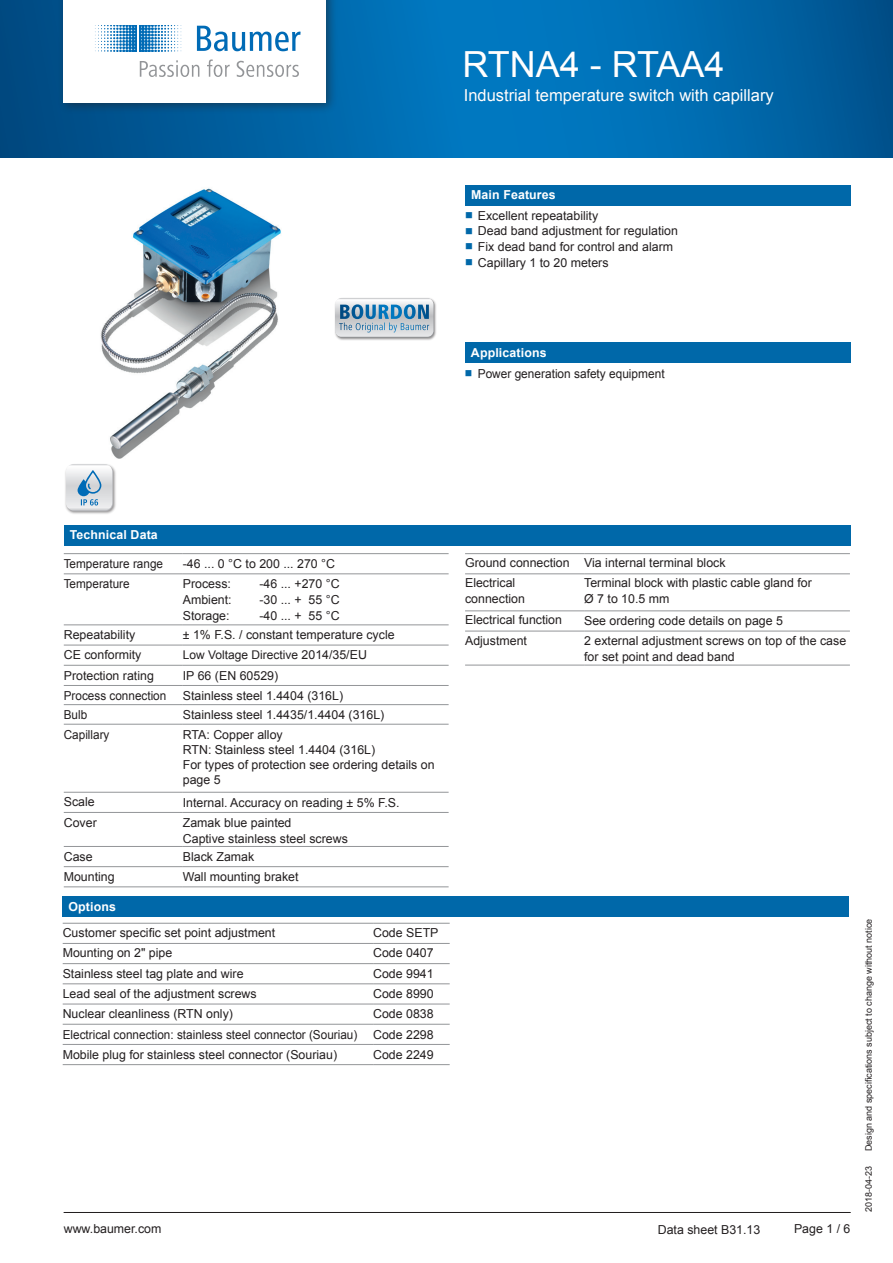
<style>
.page{position:relative;width:893px;height:1263px;background:#fff}
.page>*{position:absolute;margin:0;border:0;box-sizing:border-box;transform-origin:0 0}
.t1{font:36px "Arial";color:#fff}
.t2{font:16.5px "Arial";color:#fff}
.t3{font:12.3px/15.8px "Arial";color:#231f20}
.t4{font:12.3px "Arial";color:#231f20;scale:.95 1}
.t5{font:700 12.3px "Arial";letter-spacing:.01em;color:#fff}
.t6{font:12.3px "Arial";color:#231f20;scale:.96 1}
.t7{font:12px "Arial";color:#231f20}
.t8{font:9px "Arial";color:#231f20}
.s1{font-size:12.3px}
</style>
<div class="page">
<hr style="left:64px;top:1212px;width:786px;height:1px;background:#231f20">
<img style="left:100px;top:188px;width:181px;height:271px">
<svg style="left:0;top:0;width:893px;height:157px;background:#0067aa"></svg>
<div style="left:58px;top:0;width:280px;height:114px;background:#231f20;opacity:.5"></div>
<div style="left:64px;top:0;width:262px;height:102px;background:#fff"></div>
<svg style="left:30px;top:25px;width:271px;height:67px"></svg>
<div style="left:465px;top:185px;width:385px;height:20px;background:#0068a9"></div>
<div style="left:465px;top:343px;width:385px;height:20px;background:#0068a9"></div>
<div style="left:64px;top:525px;width:786px;height:20px;background:#0068a9"></div>
<hr style="left:64px;top:624px;width:119px;height:1px;background:#939598">
<hr style="left:183px;top:624px;width:266px;height:1px;background:#939598">
<hr style="left:64px;top:645px;width:119px;height:1px;background:#939598">
<hr style="left:183px;top:645px;width:266px;height:1px;background:#939598">
<hr style="left:64px;top:665px;width:119px;height:1px;background:#939598">
<hr style="left:183px;top:665px;width:266px;height:1px;background:#939598">
<hr style="left:64px;top:685px;width:119px;height:1px;background:#939598">
<hr style="left:183px;top:685px;width:266px;height:1px;background:#939598">
<hr style="left:64px;top:704px;width:119px;height:1px;background:#939598">
<hr style="left:183px;top:704px;width:266px;height:1px;background:#939598">
<hr style="left:64px;top:724px;width:119px;height:1px;background:#939598">
<hr style="left:183px;top:724px;width:266px;height:1px;background:#939598">
<hr style="left:64px;top:792px;width:119px;height:1px;background:#939598">
<hr style="left:183px;top:792px;width:266px;height:1px;background:#939598">
<hr style="left:64px;top:846px;width:119px;height:1px;background:#939598">
<hr style="left:183px;top:846px;width:266px;height:1px;background:#939598">
<hr style="left:64px;top:866px;width:119px;height:1px;background:#939598">
<hr style="left:183px;top:866px;width:266px;height:1px;background:#939598">
<hr style="left:64px;top:886px;width:119px;height:1px;background:#939598">
<hr style="left:183px;top:886px;width:266px;height:1px;background:#939598">
<hr style="left:64px;top:812px;width:119px;height:1px;background:#939598">
<hr style="left:183px;top:812px;width:266px;height:1px;background:#939598">
<hr style="left:64px;top:553px;width:119px;height:1px;background:#939598">
<hr style="left:183px;top:553px;width:266px;height:1px;background:#939598">
<hr style="left:64px;top:573px;width:119px;height:1px;background:#939598">
<hr style="left:183px;top:573px;width:266px;height:1px;background:#939598">
<div style="left:63px;top:896px;width:786px;height:20px;background:#0068a9"></div>
<hr style="left:63px;top:923px;width:310px;height:1px;background:#939598">
<hr style="left:373px;top:923px;width:77px;height:1px;background:#939598">
<hr style="left:63px;top:943px;width:310px;height:1px;background:#939598">
<hr style="left:373px;top:943px;width:77px;height:1px;background:#939598">
<hr style="left:63px;top:963px;width:310px;height:1px;background:#939598">
<hr style="left:373px;top:963px;width:77px;height:1px;background:#939598">
<hr style="left:63px;top:983px;width:310px;height:1px;background:#939598">
<hr style="left:373px;top:983px;width:77px;height:1px;background:#939598">
<hr style="left:63px;top:1004px;width:310px;height:1px;background:#939598">
<hr style="left:373px;top:1004px;width:77px;height:1px;background:#939598">
<hr style="left:63px;top:1024px;width:310px;height:1px;background:#939598">
<hr style="left:373px;top:1024px;width:77px;height:1px;background:#939598">
<hr style="left:63px;top:1044px;width:310px;height:1px;background:#939598">
<hr style="left:373px;top:1044px;width:77px;height:1px;background:#939598">
<hr style="left:63px;top:1064px;width:310px;height:1px;background:#939598">
<hr style="left:373px;top:1064px;width:77px;height:1px;background:#939598">
<hr style="left:465px;top:553px;width:119px;height:1px;background:#939598">
<hr style="left:584px;top:553px;width:266px;height:1px;background:#939598">
<hr style="left:465px;top:573px;width:119px;height:1px;background:#939598">
<hr style="left:584px;top:573px;width:266px;height:1px;background:#939598">
<hr style="left:465px;top:610px;width:119px;height:1px;background:#939598">
<hr style="left:584px;top:610px;width:266px;height:1px;background:#939598">
<hr style="left:465px;top:631px;width:119px;height:1px;background:#939598">
<hr style="left:584px;top:631px;width:266px;height:1px;background:#939598">
<hr style="left:465px;top:665px;width:119px;height:1px;background:#939598">
<hr style="left:584px;top:665px;width:266px;height:1px;background:#939598">
<img style="left:65px;top:466px;width:51px;height:48px">
<div style="left:67px;top:465px;width:46px;height:46px;background:#babbbf;border-radius:8px"></div>
<svg style="left:66px;top:464px;width:46px;height:46px;background:#c8d5e0"></svg>
<img style="left:337px;top:300px;width:99px;height:40px">
<svg style="left:336px;top:299px;width:98px;height:39px"></svg>
<svg style="left:335px;top:298px;width:98px;height:39px;background:#a5bdce"></svg>
<h1 class="t1" style="left:463px;top:40px;width:264px">RTNA4 - RTAA4</h1>
<h2 class="t2" style="left:464px;top:85px;width:311px">Industrial temperature switch with capillary</h2>
<p class="t5" style="left:471px;top:187px;width:86px">Main Features</p>
<p class="t3" style="left:478px;top:208px;width:202px">Excellent repeatability<br>Dead band adjustment for regulation<br>Fix dead band for control and alarm<br>Capillary 1 to 20 meters</p>
<p class="t5" style="left:471px;top:345px;width:77px">Applications</p>
<p class="t6" style="left:478px;top:366px;width:196px">Power generation safety equipment</p>
<p class="t5" style="left:70px;top:527px;width:90px">Technical Data</p>
<p class="t4" style="left:64px;top:556px;width:106px">Temperature range</p>
<p class="t3" style="left:183px;top:556px;width:154px">-46 ... 0 °C to 200 ... 270 °C</p>
<p class="t4" style="left:64px;top:576px;width:71px">Temperature</p>
<p class="t3" style="left:183px;top:576px;width:50px">Process:</p>
<p class="t3" style="left:259px;top:576px;width:82px">-46 ... +270 °C</p>
<p class="t3" style="left:183px;top:592px;width:50px">Ambient:</p>
<p class="t3" style="left:259px;top:592px;width:82px">-30 ... + 55 °C</p>
<p class="t3" style="left:183px;top:608px;width:48px">Storage:</p>
<p class="t3" style="left:259px;top:608px;width:82px">-40 ... + 55 °C</p>
<p class="t3" style="left:64px;top:627px;width:73px">Repeatability</p>
<p class="t3" style="left:183px;top:627px;width:213px">± 1% F.S. / constant temperature cycle</p>
<p class="t3" style="left:64px;top:647px;width:79px">CE conformity</p>
<p class="t7" style="left:183px;top:647px;width:186px">Low Voltage Directive <span class="s1">2014/35/EU</span></p>
<p class="t3" style="left:64px;top:667px;width:92px">Protection rating</p>
<p class="t3" style="left:183px;top:667px;width:97px">IP 66 (EN 60529)</p>
<p class="t4" style="left:64px;top:687px;width:109px">Process connection</p>
<p class="t3" style="left:183px;top:688px;width:162px">Stainless steel 1.4404 (316L)</p>
<p class="t4" style="left:64px;top:707px;width:26px">Bulb</p>
<p class="t3" style="left:183px;top:707px;width:203px">Stainless steel 1.4435/1.4404 (316L)</p>
<p class="t4" style="left:64px;top:726px;width:50px">Capillary</p>
<p class="t3" style="left:183px;top:727px;width:253px;line-height:15.1px">RTA: Copper alloy<br>RTN: Stainless steel 1.4404 (316L)<br>For types of protection see ordering details on page 5</p>
<p class="t3" style="left:64px;top:794px;width:32px">Scale</p>
<p class="t3" style="left:183px;top:794px;width:218px">Internal. Accuracy on reading ± 5% F.S.</p>
<p class="t3" style="left:64px;top:815px;width:35px">Cover</p>
<p class="t3" style="left:183px;top:815px;width:167px">Zamak blue painted<br>Captive stainless steel screws</p>
<p class="t3" style="left:64px;top:849px;width:30px">Case</p>
<p class="t3" style="left:183px;top:849px;width:73px">Black Zamak</p>
<p class="t3" style="left:64px;top:869px;width:52px">Mounting</p>
<p class="t3" style="left:183px;top:869px;width:117px">Wall mounting braket</p>
<p class="t5" style="left:69px;top:898px;width:49px">Options</p>
<p class="t3" style="left:63px;top:924px;width:214px">Customer specific set point adjustment</p>
<p class="t3" style="left:373px;top:924px;width:67px">Code SETP</p>
<p class="t3" style="left:63px;top:945px;width:111px">Mounting on 2" pipe</p>
<p class="t3" style="left:373px;top:945px;width:62px">Code 0407</p>
<p class="t3" style="left:63px;top:966px;width:182px">Stainless steel tag plate and wire</p>
<p class="t3" style="left:373px;top:966px;width:62px">Code 9941</p>
<p class="t3" style="left:63px;top:986px;width:195px">Lead seal of the adjustment screws</p>
<p class="t3" style="left:373px;top:986px;width:62px">Code 8990</p>
<p class="t3" style="left:63px;top:1006px;width:172px">Nuclear cleanliness (RTN only)</p>
<p class="t3" style="left:373px;top:1006px;width:62px">Code 0838</p>
<p class="t4" style="left:63px;top:1026px;width:312px">Electrical connection: stainless steel connector (Souriau)</p>
<p class="t3" style="left:373px;top:1026px;width:62px">Code 2298</p>
<p class="t3" style="left:63px;top:1047px;width:276px">Mobile plug for stainless steel connector (Souriau)</p>
<p class="t3" style="left:373px;top:1047px;width:62px">Code 2249</p>
<p class="t3" style="left:64px;top:1221px;width:99px">www.baumer.com</p>
<p class="t3" style="left:465px;top:553px;width:262px;line-height:20.2px">Ground connection Via internal terminal block<br>Electrical</p>
<p class="t3" style="left:465px;top:591px;width:61px">connection</p>
<p class="t3" style="left:584px;top:575px;width:229px">Terminal block with plastic cable gland for<br>Ø 7 to 10.5 mm</p>
<p class="t3" style="left:465px;top:612px;width:98px">Electrical function</p>
<p class="t3" style="left:584px;top:613px;width:200px">See ordering code details on page 5</p>
<p class="t3" style="left:465px;top:633px;width:63px">Adjustment</p>
<p class="t3" style="left:584px;top:633px;width:264px">2 external adjustment screws on top of the case for set point and dead band</p>
<p class="t3" style="left:658px;top:1221px;width:104px">Data sheet B31.13</p>
<p class="t3" style="left:794px;top:1221px;width:58px">Page 1 / 6</p>
<p class="t8" style="left:863px;top:1151px;width:234px;rotate:-90deg">Design and specifications subject to change without notice</p>
<p class="t8" style="left:863px;top:1212px;width:48px;rotate:-90deg">2018-04-23</p>
</div>
